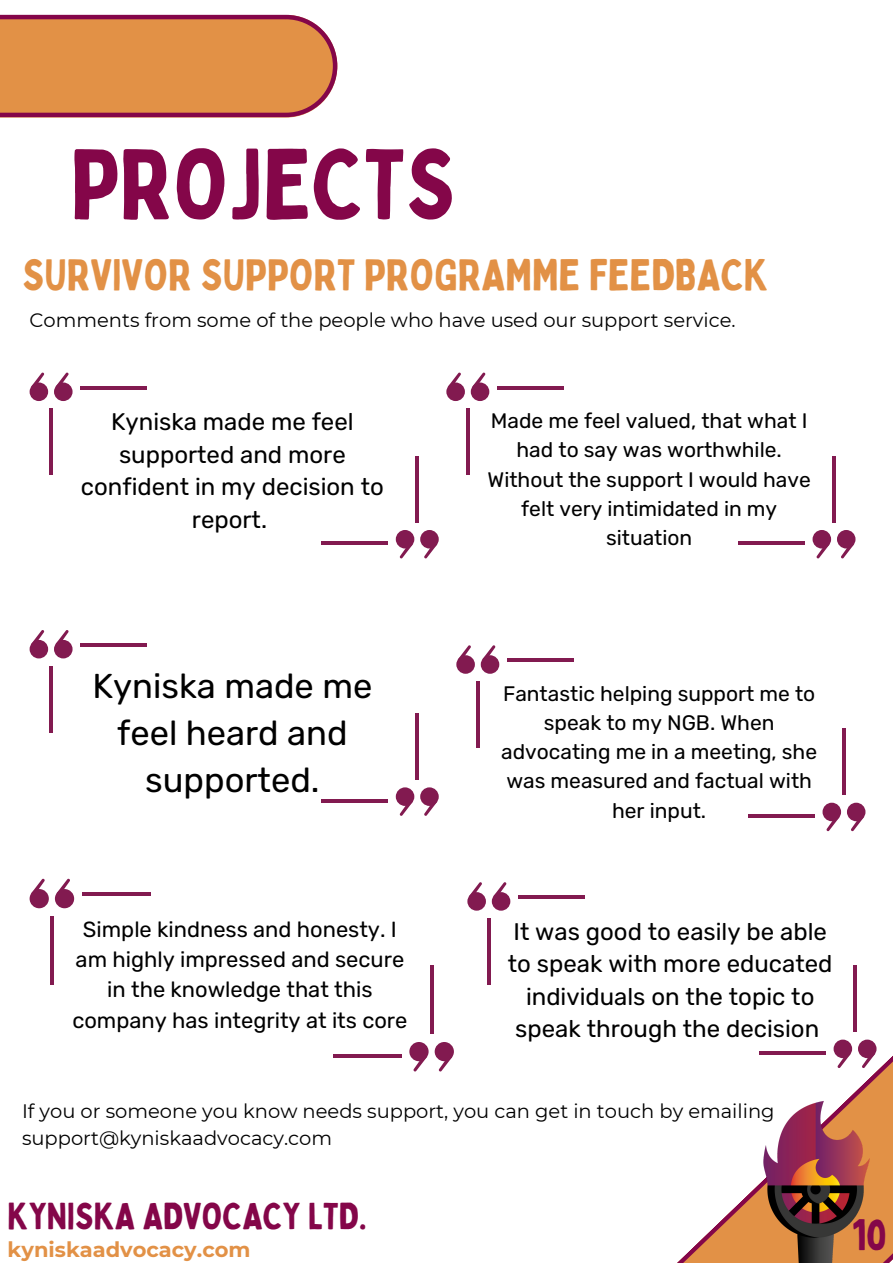
<style>
.page{position:relative;width:893px;height:1264px;background:#fff}
.page>*{position:absolute;margin:0;border:0;box-sizing:border-box;transform-origin:0 0}
.t1{font:97.8px "Bobby Jones";color:#840649}
.t2{font:43.5px "Bobby Jones";color:#e29146}
.t3{font:43.5px "Bobby Jones";color:#840649}
.t4{font:36.9px "Bobby Jones";color:#840649}
.t5{font:34.5px/47.2px "Rubik";color:#000;text-align:center}
.t6{font:24px/32.5px "Rubik";color:#000;text-align:center}
.t7{font:21.9px/30.3px "Rubik";color:#000;text-align:center}
.t8{font:21px/29.2px "Rubik";color:#000;text-align:center}
.t9{font:700 21px "Montserrat";color:#e29146}
.t10{font:19.5px/27px "Montserrat";color:#000}
</style>
<div class="page">
<svg style="left:678px;top:965px;width:214px;height:297px"></svg>
<svg style="left:0;top:15px;width:337px;height:103px;background:#da884c"></svg>
<img style="left:720px;top:1088px;width:166px;height:174px">
<div style="left:54px;top:382px;width:19px;height:19px;background:#821a50;border-radius:50%"></div>
<svg style="left:56px;top:372px;width:13px;height:14px"></svg>
<div style="left:30px;top:382px;width:18px;height:19px;background:#821a50;border-radius:50%"></div>
<svg style="left:31px;top:372px;width:14px;height:15px"></svg>
<hr style="left:49px;top:408px;width:4px;height:67px;background:#821a50">
<hr style="left:80px;top:386px;width:66px;height:3px;background:#821a50">
<div style="left:396px;top:530px;width:18px;height:18px;background:#821a50;border-radius:50%"></div>
<svg style="left:399px;top:545px;width:13px;height:13px"></svg>
<div style="left:420px;top:530px;width:18px;height:18px;background:#821a50;border-radius:50%"></div>
<svg style="left:424px;top:544px;width:13px;height:14px"></svg>
<hr style="left:415px;top:456px;width:4px;height:66px;background:#821a50">
<hr style="left:322px;top:541px;width:66px;height:4px;background:#821a50">
<div style="left:54px;top:640px;width:19px;height:18px;background:#821a50;border-radius:50%"></div>
<svg style="left:56px;top:630px;width:13px;height:13px"></svg>
<div style="left:30px;top:640px;width:18px;height:18px;background:#821a50;border-radius:50%"></div>
<svg style="left:31px;top:630px;width:14px;height:14px"></svg>
<hr style="left:49px;top:666px;width:4px;height:66px;background:#821a50">
<hr style="left:80px;top:643px;width:66px;height:3px;background:#821a50">
<div style="left:396px;top:787px;width:18px;height:19px;background:#821a50;border-radius:50%"></div>
<svg style="left:399px;top:803px;width:13px;height:12px"></svg>
<div style="left:420px;top:787px;width:18px;height:19px;background:#821a50;border-radius:50%"></div>
<svg style="left:424px;top:802px;width:13px;height:13px"></svg>
<hr style="left:415px;top:713px;width:4px;height:66px;background:#821a50">
<hr style="left:322px;top:799px;width:66px;height:3px;background:#821a50">
<div style="left:492px;top:892px;width:18px;height:18px;background:#821a50;border-radius:50%"></div>
<svg style="left:493px;top:882px;width:13px;height:15px"></svg>
<div style="left:467px;top:892px;width:19px;height:18px;background:#821a50;border-radius:50%"></div>
<svg style="left:469px;top:882px;width:13px;height:14px"></svg>
<hr style="left:487px;top:918px;width:3px;height:66px;background:#821a50">
<hr style="left:518px;top:895px;width:66px;height:3px;background:#821a50">
<div style="left:833px;top:1039px;width:19px;height:19px;background:#821a50;border-radius:50%"></div>
<svg style="left:837px;top:1055px;width:13px;height:13px"></svg>
<svg style="left:857px;top:1039px;width:19px;height:19px"></svg>
<svg style="left:861px;top:1050px;width:13px;height:18px"></svg>
<hr style="left:853px;top:965px;width:3px;height:67px;background:#821a50">
<hr style="left:759px;top:1051px;width:66px;height:3px;background:#821a50">
<div style="left:470px;top:382px;width:19px;height:19px;background:#821a50;border-radius:50%"></div>
<svg style="left:472px;top:372px;width:13px;height:15px"></svg>
<div style="left:446px;top:382px;width:19px;height:19px;background:#821a50;border-radius:50%"></div>
<svg style="left:448px;top:372px;width:13px;height:14px"></svg>
<hr style="left:466px;top:408px;width:3px;height:67px;background:#821a50">
<hr style="left:497px;top:386px;width:66px;height:3px;background:#821a50">
<div style="left:812px;top:530px;width:19px;height:18px;background:#821a50;border-radius:50%"></div>
<svg style="left:816px;top:545px;width:13px;height:13px"></svg>
<div style="left:836px;top:530px;width:19px;height:18px;background:#821a50;border-radius:50%"></div>
<svg style="left:840px;top:545px;width:13px;height:13px"></svg>
<hr style="left:832px;top:456px;width:3px;height:66px;background:#821a50">
<hr style="left:738px;top:541px;width:66px;height:4px;background:#821a50">
<div style="left:480px;top:655px;width:19px;height:18px;background:#821a50;border-radius:50%"></div>
<svg style="left:482px;top:645px;width:13px;height:15px"></svg>
<div style="left:456px;top:655px;width:19px;height:18px;background:#821a50;border-radius:50%"></div>
<svg style="left:458px;top:645px;width:13px;height:14px"></svg>
<hr style="left:476px;top:681px;width:3px;height:66px;background:#821a50">
<hr style="left:507px;top:658px;width:66px;height:4px;background:#821a50">
<div style="left:822px;top:802px;width:19px;height:19px;background:#821a50;border-radius:50%"></div>
<svg style="left:826px;top:818px;width:13px;height:13px"></svg>
<div style="left:846px;top:802px;width:19px;height:19px;background:#821a50;border-radius:50%"></div>
<svg style="left:850px;top:818px;width:13px;height:13px"></svg>
<hr style="left:842px;top:728px;width:3px;height:67px;background:#821a50">
<hr style="left:748px;top:814px;width:66px;height:3px;background:#821a50">
<div style="left:55px;top:889px;width:19px;height:19px;background:#821a50;border-radius:50%"></div>
<svg style="left:57px;top:878px;width:13px;height:15px"></svg>
<div style="left:30px;top:889px;width:19px;height:19px;background:#821a50;border-radius:50%"></div>
<svg style="left:31px;top:878px;width:14px;height:16px"></svg>
<hr style="left:50px;top:916px;width:4px;height:68px;background:#821a50">
<hr style="left:82px;top:892px;width:69px;height:4px;background:#821a50">
<div style="left:409px;top:1041px;width:19px;height:20px;background:#821a50;border-radius:50%"></div>
<svg style="left:413px;top:1058px;width:13px;height:13px"></svg>
<svg style="left:434px;top:1041px;width:20px;height:20px"></svg>
<svg style="left:438px;top:1053px;width:14px;height:18px"></svg>
<hr style="left:430px;top:965px;width:3px;height:69px;background:#821a50">
<hr style="left:332px;top:1054px;width:69px;height:3px;background:#821a50">
<p class="t1" style="left:70px;top:122px;width:387px">PROJECTS</p>
<p class="t2" style="left:22px;top:247px;width:748px">SURVIVOR SUPPORT PROGRAMME FEEDBACK</p>
<p class="t10" style="left:30px;top:307px;width:707px">Comments from some of the people who have used our support service.</p>
<p class="t6" style="left:81px;top:405px;width:304px">Kyniska made me feel supported and more confident in my decision to report.</p>
<p class="t8" style="left:487px;top:406px;width:325px">Made me feel valued, that what I had to say was worthwhile.<br>Without the support I would have felt very intimidated in my situation</p>
<p class="t5" style="left:92px;top:662px;width:281px">Kyniska made me feel heard and supported.</p>
<p class="t8" style="left:501px;top:679px;width:317px">Fantastic helping support me to speak to my NGB. When advocating me in a meeting, she was measured and factual with her input.</p>
<p class="t7" style="left:72px;top:913px;width:336px">Simple kindness and honesty. I am highly impressed and secure in the knowledge that this company has integrity at its core</p>
<p class="t6" style="left:508px;top:915px;width:326px">It was good to easily be able to speak with more educated individuals on the topic to speak through the decision</p>
<p class="t10" style="left:22px;top:1097px;width:754px">If you or someone you know needs support, you can get in touch by emailing support@kyniskaadvocacy.com</p>
<p class="t4" style="left:8px;top:1192px;width:360px">KYNISKA ADVOCACY LTD.</p>
<p class="t9" style="left:8px;top:1236px;width:244px">kyniskaadvocacy.com</p>
<p class="t3" style="left:851px;top:1206px;width:36px">10</p>
</div>
